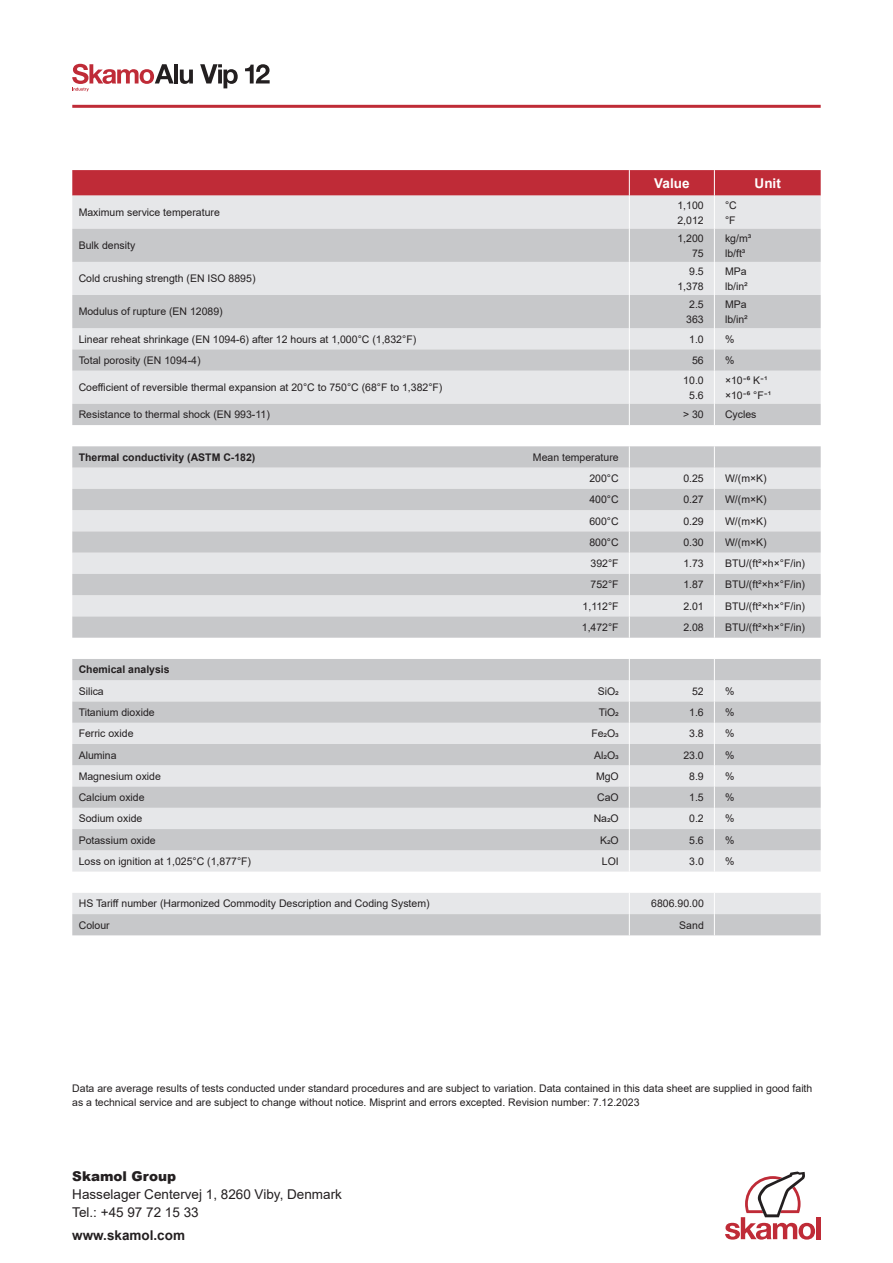
<style>
.page{position:relative;width:893px;height:1263px;background:#fff}
.page>*{position:absolute;margin:0;border:0;box-sizing:border-box;transform-origin:0 0}
.t1{font:13.5px/18px "Arial";color:#231f20}
.t2{font:700 13.5px "Arial";color:#231f20}
.t3{font:900 13.5px "Arial";color:#231f20}
.t4{font:700 13.5px "Arial";color:#fff}
.t5{font:10.5px/15px "Arial";color:#231f20}
.t6{font:700 10.5px "Arial";color:#231f20}
</style>
<div class="page">
<hr style="left:174px;top:64px;width:4px;height:19px;background:#231f20">
<svg style="left:180px;top:70px;width:13px;height:14px"></svg>
<svg style="left:200px;top:64px;width:38px;height:24px"></svg>
<svg style="left:245px;top:64px;width:25px;height:19px"></svg>
<svg style="left:72px;top:64px;width:102px;height:27px"></svg>
<svg style="left:72px;top:170px;width:749px;height:26px;background:#c0313c"></svg>
<hr style="left:72px;top:105px;width:749px;height:3px;background:#bf2b37">
<div style="left:816px;top:1217px;width:5px;height:22px;background:#bf2b37"></div>
<svg style="left:725px;top:1171px;width:90px;height:68px"></svg>
<div style="left:72px;top:196px;width:749px;height:33px;background:#e6e7e9"></div>
<svg style="left:72px;top:229px;width:749px;height:706px;background:#d9dadc"></svg>
<hr style="left:629px;top:196px;width:1px;height:33px;background:#fff">
<hr style="left:714px;top:196px;width:1px;height:33px;background:#fff">
<hr style="left:629px;top:229px;width:1px;height:33px;background:#fff">
<hr style="left:714px;top:229px;width:1px;height:33px;background:#fff">
<hr style="left:629px;top:262px;width:1px;height:33px;background:#fff">
<hr style="left:714px;top:262px;width:1px;height:33px;background:#fff">
<hr style="left:629px;top:295px;width:1px;height:33px;background:#fff">
<hr style="left:714px;top:295px;width:1px;height:33px;background:#fff">
<svg style="left:629px;top:328px;width:1px;height:43px"></svg>
<svg style="left:714px;top:328px;width:1px;height:43px"></svg>
<hr style="left:629px;top:371px;width:1px;height:33px;background:#fff">
<hr style="left:714px;top:371px;width:1px;height:33px;background:#fff">
<svg style="left:629px;top:404px;width:1px;height:21px"></svg>
<svg style="left:714px;top:404px;width:1px;height:21px"></svg>
<svg style="left:629px;top:446px;width:1px;height:192px"></svg>
<svg style="left:714px;top:446px;width:1px;height:192px"></svg>
<svg style="left:629px;top:659px;width:1px;height:212px"></svg>
<svg style="left:714px;top:659px;width:1px;height:212px"></svg>
<svg style="left:629px;top:893px;width:1px;height:42px"></svg>
<svg style="left:714px;top:893px;width:1px;height:42px"></svg>
<p class="t4" style="left:654px;top:173px;width:37px">Value</p>
<p class="t4" style="left:755px;top:173px;width:28px">Unit</p>
<p class="t5" style="left:79px;top:205px;width:143px">Maximum service temperature</p>
<p class="t5" style="left:677px;top:197px;width:28px">1,100<br>2,012</p>
<p class="t5" style="left:725px;top:197px;width:13px">°C °F</p>
<p class="t5" style="left:79px;top:238px;width:58px">Bulk density</p>
<p class="t5" style="left:677px;top:230px;width:28px;text-align:right">1,200<br>75</p>
<p class="t5" style="left:725px;top:230px;width:28px">kg/m³ lb/ft³</p>
<p class="t5" style="left:79px;top:271px;width:178px">Cold crushing strength (EN ISO 8895)</p>
<p class="t5" style="left:677px;top:264px;width:28px;text-align:right">9.5<br>1,378</p>
<p class="t5" style="left:725px;top:264px;width:24px">MPa lb/in²</p>
<p class="t5" style="left:79px;top:304px;width:146px">Modulus of rupture (EN 12089)</p>
<p class="t5" style="left:686px;top:297px;width:19px">2.5<br>363</p>
<p class="t5" style="left:725px;top:297px;width:24px">MPa lb/in²</p>
<p class="t5" style="left:79px;top:331px;width:339px">Linear reheat shrinkage (EN 1094-6) after 12 hours at 1,000°C (1,832°F)</p>
<p class="t5" style="left:689px;top:331px;width:16px">1.0</p>
<p class="t5" style="left:725px;top:331px;width:11px">%</p>
<p class="t5" style="left:79px;top:353px;width:123px">Total porosity (EN 1094-4)</p>
<p class="t5" style="left:692px;top:353px;width:13px">56</p>
<p class="t5" style="left:725px;top:353px;width:11px">%</p>
<p class="t5" style="left:79px;top:380px;width:365px">Coefficient of reversible thermal expansion at 20°C to 750°C (68°F to 1,382°F)</p>
<p class="t5" style="left:683px;top:372px;width:22px;text-align:center">10.0<br>5.6</p>
<p class="t5" style="left:725px;top:372px;width:48px">× 1 0 K⁶־ ¹־ × 1 0 F°⁶־ ¹־</p>
<p class="t5" style="left:79px;top:407px;width:193px">Resistance to thermal shock (EN 993-11)</p>
<p class="t5" style="left:683px;top:407px;width:22px">&gt; 30</p>
<p class="t5" style="left:725px;top:407px;width:33px">Cycles</p>
<p class="t6" style="left:79px;top:450px;width:178px">Thermal conductivity (ASTM C-182)</p>
<p class="t5" style="left:533px;top:446px;width:87px;line-height:21.3px;text-align:right">Mean temperature<br>200°C</p>
<p class="t5" style="left:683px;top:471px;width:22px">0.25</p>
<p class="t5" style="left:725px;top:471px;width:43px">W/(m×K)</p>
<p class="t5" style="left:589px;top:492px;width:31px">400°C</p>
<p class="t5" style="left:683px;top:492px;width:22px">0.27</p>
<p class="t5" style="left:725px;top:492px;width:43px">W/(m×K)</p>
<p class="t5" style="left:589px;top:513px;width:31px">600°C</p>
<p class="t5" style="left:683px;top:513px;width:22px">0.29</p>
<p class="t5" style="left:725px;top:513px;width:43px">W/(m×K)</p>
<p class="t5" style="left:589px;top:535px;width:31px">800°C</p>
<p class="t5" style="left:683px;top:535px;width:22px">0.30</p>
<p class="t5" style="left:725px;top:535px;width:43px">W/(m×K)</p>
<p class="t5" style="left:591px;top:556px;width:30px">392°F</p>
<p class="t5" style="left:683px;top:556px;width:22px">1.73</p>
<p class="t5" style="left:725px;top:556px;width:82px">BTU/(ft²×h×°F/in)</p>
<p class="t5" style="left:591px;top:577px;width:30px">752°F</p>
<p class="t5" style="left:683px;top:577px;width:22px">1.87</p>
<p class="t5" style="left:725px;top:577px;width:82px">BTU/(ft²×h×°F/in)</p>
<p class="t5" style="left:583px;top:598px;width:38px">1,112°F</p>
<p class="t5" style="left:683px;top:598px;width:22px">2.01</p>
<p class="t5" style="left:725px;top:598px;width:82px">BTU/(ft²×h×°F/in)</p>
<p class="t5" style="left:582px;top:620px;width:38px">1,472°F</p>
<p class="t5" style="left:683px;top:620px;width:22px">2.08</p>
<p class="t5" style="left:725px;top:620px;width:82px">BTU/(ft²×h×°F/in)</p>
<p class="t6" style="left:79px;top:662px;width:93px">Chemical analysis</p>
<p class="t5" style="left:79px;top:683px;width:27px">Silica</p>
<p class="t5" style="left:598px;top:683px;width:22px">SiO2</p>
<p class="t5" style="left:692px;top:683px;width:13px">52</p>
<p class="t5" style="left:725px;top:683px;width:11px">%</p>
<p class="t5" style="left:79px;top:705px;width:78px">Titanium dioxide</p>
<p class="t5" style="left:599px;top:705px;width:22px">TiO2</p>
<p class="t5" style="left:689px;top:705px;width:16px">1.6</p>
<p class="t5" style="left:725px;top:705px;width:11px">%</p>
<p class="t5" style="left:79px;top:726px;width:56px">Ferric oxide</p>
<p class="t5" style="left:591px;top:726px;width:29px">Fe2O3</p>
<p class="t5" style="left:689px;top:726px;width:16px">3.8</p>
<p class="t5" style="left:725px;top:726px;width:11px">%</p>
<p class="t5" style="left:79px;top:747px;width:39px">Alumina</p>
<p class="t5" style="left:594px;top:747px;width:26px">Al2O3</p>
<p class="t5" style="left:683px;top:747px;width:22px">23.0</p>
<p class="t5" style="left:725px;top:747px;width:11px">%</p>
<p class="t5" style="left:79px;top:768px;width:84px">Magnesium oxide</p>
<p class="t5" style="left:596px;top:768px;width:24px">MgO</p>
<p class="t5" style="left:689px;top:768px;width:16px">8.9</p>
<p class="t5" style="left:725px;top:768px;width:11px">%</p>
<p class="t5" style="left:79px;top:790px;width:67px">Calcium oxide</p>
<p class="t5" style="left:597px;top:790px;width:23px">CaO</p>
<p class="t5" style="left:689px;top:790px;width:16px">1.5</p>
<p class="t5" style="left:725px;top:790px;width:11px">%</p>
<p class="t5" style="left:79px;top:811px;width:65px">Sodium oxide</p>
<p class="t5" style="left:594px;top:811px;width:27px">Na2O</p>
<p class="t5" style="left:689px;top:811px;width:16px">0.2</p>
<p class="t5" style="left:725px;top:811px;width:11px">%</p>
<p class="t5" style="left:79px;top:832px;width:79px">Potassium oxide</p>
<p class="t5" style="left:600px;top:832px;width:20px">K2O</p>
<p class="t5" style="left:689px;top:832px;width:16px">5.6</p>
<p class="t5" style="left:725px;top:832px;width:11px">%</p>
<p class="t5" style="left:79px;top:853px;width:174px">Loss on ignition at 1,025°C (1,877°F)</p>
<p class="t5" style="left:602px;top:853px;width:18px">LOI</p>
<p class="t5" style="left:689px;top:853px;width:16px">3.0</p>
<p class="t5" style="left:725px;top:853px;width:11px">%</p>
<p class="t5" style="left:79px;top:896px;width:352px">HS Tariff number (Harmonized Commodity Description and Coding System)</p>
<p class="t5" style="left:651px;top:896px;width:54px">6806.90.00</p>
<p class="t5" style="left:79px;top:917px;width:32px">Colour</p>
<p class="t5" style="left:679px;top:917px;width:26px">Sand</p>
<p class="t5" style="left:72px;top:1081px;width:742px;line-height:13.5px">Data are average results of tests conducted under standard procedures and are subject to variation. Data contained in this data sheet are supplied in good faith as a technical service and are subject to change without notice. Misprint and errors excepted. Revision number: 7.12.2023</p>
<p class="t3" style="left:72px;top:1166px;width:105px">Skamol Group</p>
<p class="t1" style="left:72px;top:1185px;width:271px">Hasselager Centervej 1, 8260 Viby, Denmark<br>Tel.: +45 97 72 15 33</p>
<p class="t2" style="left:72px;top:1225px;width:114px">www.skamol.com</p>
</div>
